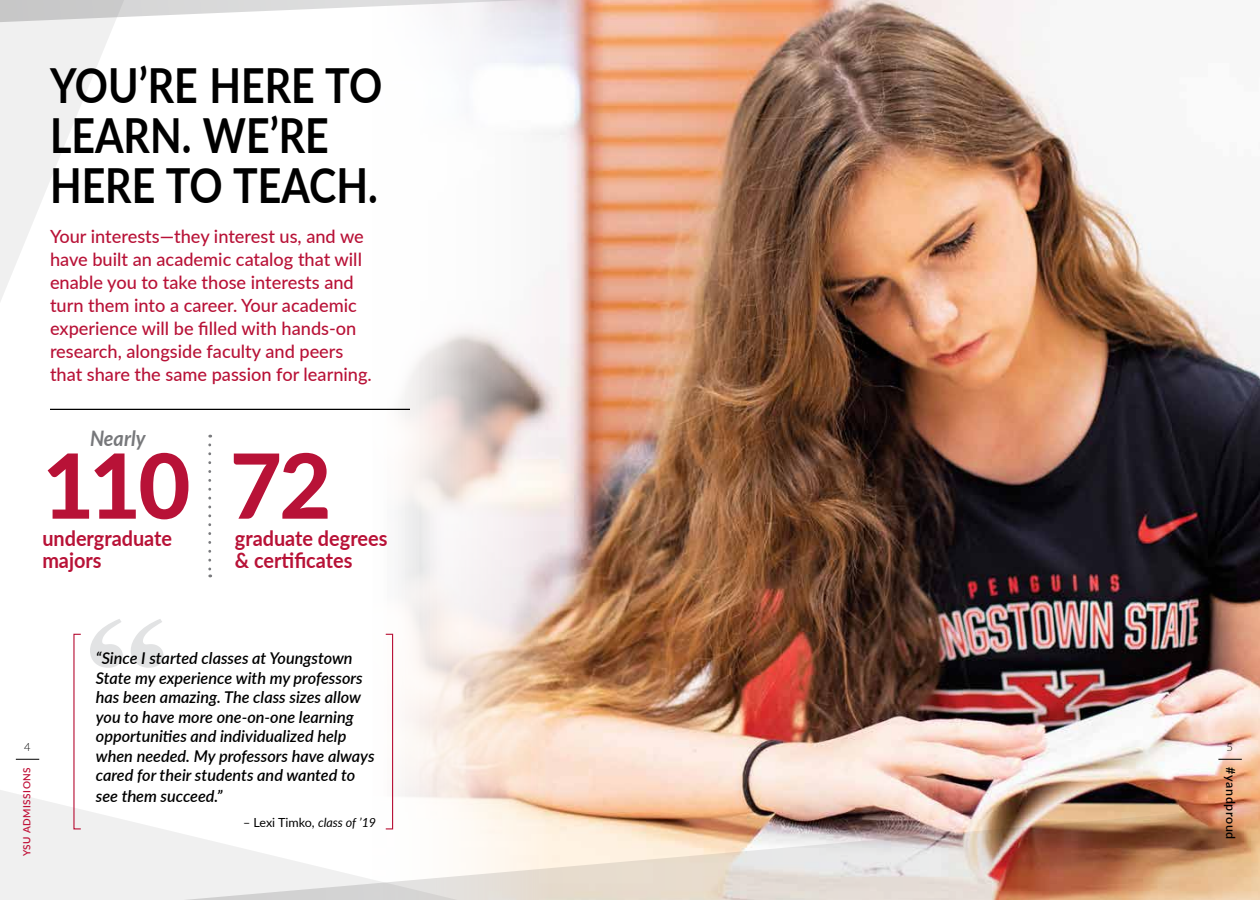
<style>
.page{position:relative;width:1260px;height:900px;background:#fff}
.page>*{position:absolute;margin:0;border:0;box-sizing:border-box;transform-origin:0 0}
.t1{font:800 89.75px "Lato";color:#b81237}
.t2{font:700 48.38px/49.6px "Lato";color:#000;scale:.85 1}
.t3{font:700 21.38px/22.5px "Lato";color:#b81237;scale:.93 1}
.t4{font:italic 700 21.38px "Lato";color:#77787b;scale:.93 1}
.t5{font:500 18.25px/23px "Lato";color:#b81237}
.t6{font:italic 600 16.25px/19.6px "Lato";color:#000}
.t7{font:12.5px "Lato";letter-spacing:-.005em;color:#000}
.t8{font:600 12.5px "Lato";letter-spacing:.05em;color:#000}
.t9{font:300 11.25px "Lato";color:#000}
.t10{font:600 10px "Lato";letter-spacing:.05em;color:#c00f37}
.s1{font-style:italic}
</style>
<div class="page">
<img style="left:360px;top:0;width:900px;height:786px">
<svg style="left:0;top:38px;width:182px;height:371px"></svg>
<svg style="left:0;top:765px;width:486px;height:135px;fill:#f5f0f0"></svg>
<svg style="left:208px;top:445px;width:3px;height:132px"></svg>
<div style="left:385px;top:634px;width:8px;height:195px;border:1px solid #b81237"></div>
<svg style="left:90px;top:619px;width:74px;height:49px"></svg>
<hr style="left:50px;top:409px;width:360px;height:1px;background:#000">
<svg style="left:0;top:0;width:1005px;height:38px"></svg>
<img style="left:131px;top:786px;width:1129px;height:114px">
<svg style="left:16px;top:759px;width:23px;height:1px"></svg>
<svg style="left:1218px;top:759px;width:24px;height:1px"></svg>
<h2 class="t2" style="left:50px;top:59px;width:392px">YOU’RE HERE TO<br>LEARN. WE’RE<br>HERE TO TEACH.</h2>
<p class="t5" style="left:50px;top:224px;width:323px">Your interests—they interest us, and we have built an academic catalog that will enable you to take those interests and turn them into a career. Your academic experience will be filled with hands-on research, alongside faculty and peers that share the same passion for learning.</p>
<h3 class="t4" style="left:90px;top:422px;width:61px">Nearly</h3>
<h1 class="t1" style="left:42px;top:419px;width:291px">110 72</h1>
<h3 class="t3" style="left:42px;top:526px;width:141px">undergraduate majors</h3>
<h3 class="t3" style="left:235px;top:526px;width:165px">graduate degrees &amp; certificates</h3>
<p class="t6" style="left:96px;top:648px;width:280px">“Since I started classes at Youngstown State my experience with my professors has been amazing. The class sizes allow you to have more one-on-one learning opportunities and individualized help when needed. My professors have always cared for their students and wanted to see them succeed.”</p>
<p class="t7" style="left:243px;top:813px;width:135px">– Lexi Timko, <span class="s1">class of ’19</span></p>
<p class="t9" style="left:24px;top:739px;width:8px">4</p>
<p class="t9" style="left:1227px;top:739px;width:8px">5</p>
<p class="t8" style="left:1240px;top:767px;width:74px;rotate:90deg">#yandproud</p>
<p class="t10" style="left:20px;top:856px;width:91px;rotate:-90deg">YSU ADMISSIONS</p>
</div>
